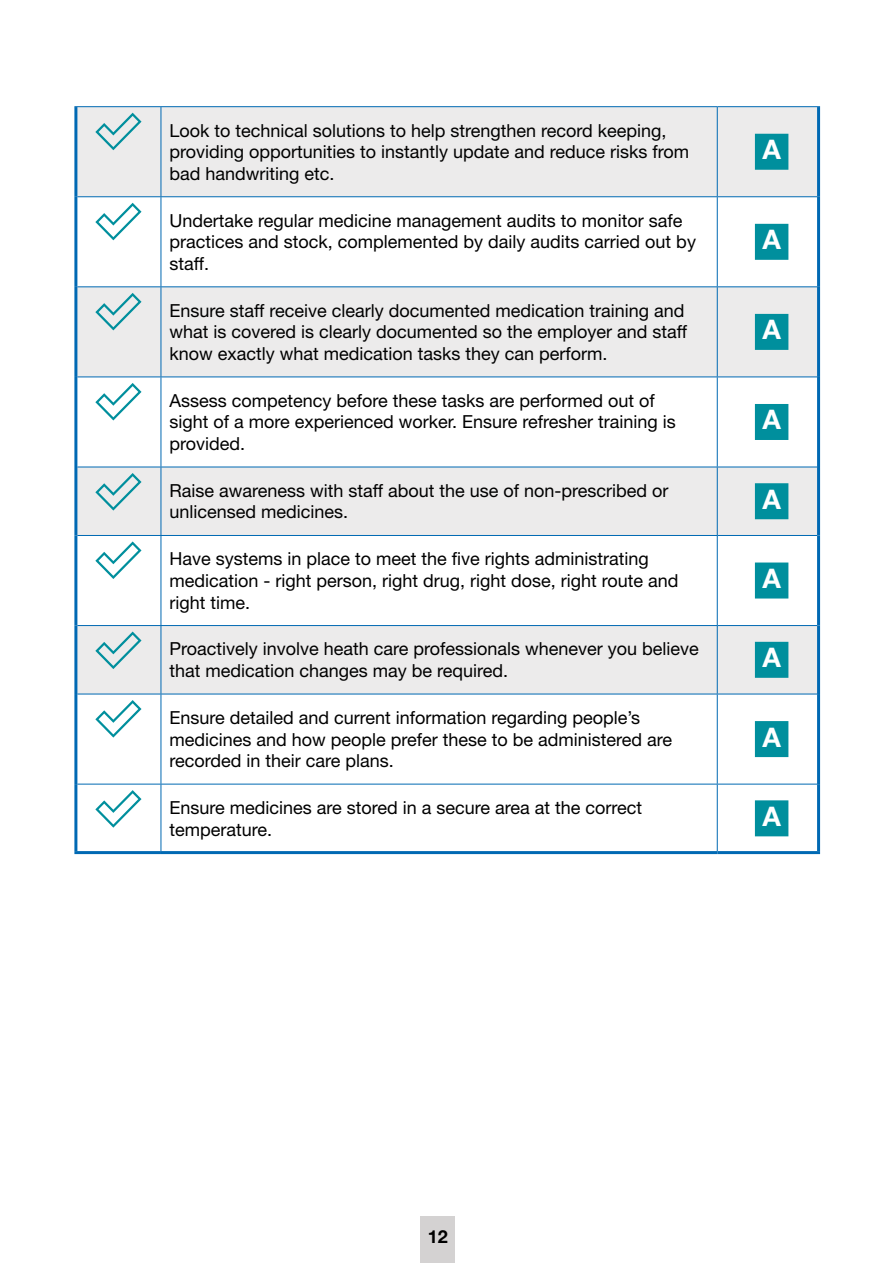
<style>
.page{position:relative;width:893px;height:1263px;background:#fff}
.page>*{position:absolute;margin:0;border:0;box-sizing:border-box;transform-origin:0 0}
.t1{font:700 27px "Helvetica Neue LT Std";color:#fff}
.t2{font:18px/21.6px "Helvetica Neue LT Std";color:#000}
.t3{font:700 18px "Helvetica Neue LT Std";color:#000}
</style>
<div class="page">
<div style="left:421px;top:1216px;width:34px;height:47px;background:#d4d2d2"></div>
<svg style="left:77px;top:107px;width:740px;height:587px;fill:#ecebeb"></svg>
<hr style="left:74px;top:107px;width:3px;height:90px;background:#0069b3">
<hr style="left:817px;top:107px;width:3px;height:90px;background:#0069b3">
<hr style="left:74px;top:197px;width:3px;height:90px;background:#0069b3">
<hr style="left:817px;top:197px;width:3px;height:90px;background:#0069b3">
<hr style="left:74px;top:287px;width:3px;height:90px;background:#0069b3">
<hr style="left:817px;top:287px;width:3px;height:90px;background:#0069b3">
<hr style="left:74px;top:377px;width:3px;height:90px;background:#0069b3">
<hr style="left:74px;top:467px;width:3px;height:68px;background:#0069b3">
<hr style="left:817px;top:377px;width:3px;height:90px;background:#0069b3">
<hr style="left:817px;top:467px;width:3px;height:68px;background:#0069b3">
<hr style="left:74px;top:106px;width:87px;height:1px;background:#0069b3">
<hr style="left:161px;top:106px;width:556px;height:1px;background:#0069b3">
<hr style="left:161px;top:107px;width:1px;height:89px;background:#0069b3">
<hr style="left:717px;top:106px;width:103px;height:1px;background:#0069b3">
<hr style="left:717px;top:107px;width:1px;height:89px;background:#0069b3">
<hr style="left:77px;top:196px;width:84px;height:1px;background:#0069b3">
<hr style="left:161px;top:196px;width:556px;height:1px;background:#0069b3">
<hr style="left:161px;top:197px;width:1px;height:89px;background:#0069b3">
<hr style="left:717px;top:196px;width:100px;height:1px;background:#0069b3">
<hr style="left:717px;top:197px;width:1px;height:89px;background:#0069b3">
<hr style="left:77px;top:286px;width:84px;height:1px;background:#0069b3">
<hr style="left:161px;top:286px;width:556px;height:1px;background:#0069b3">
<hr style="left:161px;top:287px;width:1px;height:90px;background:#0069b3">
<hr style="left:717px;top:286px;width:100px;height:1px;background:#0069b3">
<hr style="left:717px;top:287px;width:1px;height:90px;background:#0069b3">
<hr style="left:77px;top:377px;width:84px;height:1px;background:#0069b3">
<hr style="left:161px;top:377px;width:556px;height:1px;background:#0069b3">
<hr style="left:161px;top:377px;width:1px;height:90px;background:#0069b3">
<hr style="left:717px;top:377px;width:100px;height:1px;background:#0069b3">
<hr style="left:717px;top:377px;width:1px;height:90px;background:#0069b3">
<hr style="left:77px;top:467px;width:84px;height:1px;background:#0069b3">
<hr style="left:161px;top:467px;width:556px;height:1px;background:#0069b3">
<hr style="left:161px;top:467px;width:1px;height:68px;background:#0069b3">
<hr style="left:717px;top:467px;width:100px;height:1px;background:#0069b3">
<hr style="left:717px;top:467px;width:1px;height:68px;background:#0069b3">
<hr style="left:77px;top:535px;width:84px;height:1px;background:#0069b3">
<hr style="left:161px;top:535px;width:556px;height:1px;background:#0069b3">
<hr style="left:161px;top:536px;width:1px;height:89px;background:#0069b3">
<hr style="left:717px;top:535px;width:100px;height:1px;background:#0069b3">
<hr style="left:717px;top:536px;width:1px;height:89px;background:#0069b3">
<hr style="left:77px;top:625px;width:84px;height:1px;background:#0069b3">
<hr style="left:161px;top:625px;width:556px;height:1px;background:#0069b3">
<hr style="left:161px;top:626px;width:1px;height:68px;background:#0069b3">
<hr style="left:717px;top:625px;width:100px;height:1px;background:#0069b3">
<hr style="left:717px;top:626px;width:1px;height:68px;background:#0069b3">
<hr style="left:77px;top:694px;width:84px;height:1px;background:#0069b3">
<hr style="left:161px;top:694px;width:556px;height:1px;background:#0069b3">
<hr style="left:161px;top:694px;width:1px;height:90px;background:#0069b3">
<hr style="left:717px;top:694px;width:100px;height:1px;background:#0069b3">
<hr style="left:717px;top:694px;width:1px;height:90px;background:#0069b3">
<hr style="left:77px;top:784px;width:84px;height:1px;background:#0069b3">
<hr style="left:161px;top:784px;width:556px;height:1px;background:#0069b3">
<hr style="left:161px;top:784px;width:1px;height:67px;background:#0069b3">
<hr style="left:717px;top:784px;width:100px;height:1px;background:#0069b3">
<hr style="left:717px;top:784px;width:1px;height:67px;background:#0069b3">
<hr style="left:74px;top:535px;width:3px;height:90px;background:#0069b3">
<hr style="left:817px;top:535px;width:3px;height:90px;background:#0069b3">
<hr style="left:74px;top:625px;width:3px;height:69px;background:#0069b3">
<hr style="left:817px;top:625px;width:3px;height:69px;background:#0069b3">
<hr style="left:74px;top:694px;width:3px;height:90px;background:#0069b3">
<hr style="left:817px;top:694px;width:3px;height:90px;background:#0069b3">
<hr style="left:74px;top:784px;width:3px;height:67px;background:#0069b3">
<hr style="left:817px;top:784px;width:3px;height:67px;background:#0069b3">
<hr style="left:74px;top:851px;width:87px;height:3px;background:#0069b3">
<hr style="left:161px;top:851px;width:556px;height:3px;background:#0069b3">
<hr style="left:717px;top:851px;width:103px;height:3px;background:#0069b3">
<svg style="left:95px;top:113px;width:47px;height:37px;background:#c6dcde"></svg>
<div style="left:755px;top:134px;width:33px;height:36px;background:#008f9d"></div>
<svg style="left:95px;top:203px;width:47px;height:37px"></svg>
<div style="left:755px;top:224px;width:33px;height:36px;background:#008f9d"></div>
<svg style="left:95px;top:293px;width:47px;height:37px;background:#c6dcde"></svg>
<div style="left:755px;top:314px;width:33px;height:36px;background:#008f9d"></div>
<svg style="left:95px;top:383px;width:47px;height:37px"></svg>
<div style="left:755px;top:404px;width:33px;height:36px;background:#008f9d"></div>
<svg style="left:95px;top:473px;width:47px;height:38px;background:#c7dcde"></svg>
<div style="left:755px;top:483px;width:33px;height:36px;background:#008f9d"></div>
<svg style="left:95px;top:541px;width:47px;height:38px"></svg>
<div style="left:755px;top:562px;width:33px;height:36px;background:#008f9d"></div>
<svg style="left:95px;top:631px;width:47px;height:38px;background:#c7dcde"></svg>
<div style="left:755px;top:642px;width:33px;height:36px;background:#008f9d"></div>
<svg style="left:95px;top:700px;width:47px;height:38px"></svg>
<div style="left:755px;top:721px;width:33px;height:36px;background:#008f9d"></div>
<svg style="left:95px;top:790px;width:47px;height:38px"></svg>
<div style="left:755px;top:800px;width:33px;height:36px;background:#008f9d"></div>
<p class="t2" style="left:169px;top:119px;width:521px">Look to technical solutions to help strengthen record keeping, providing opportunities to instantly update and reduce risks from bad handwriting etc.</p>
<p class="t2" style="left:169px;top:209px;width:528px">Undertake regular medicine management audits to monitor safe practices and stock, complemented by daily audits carried out by staff.</p>
<p class="t2" style="left:169px;top:299px;width:519px">Ensure staff receive clearly documented medication training and what is covered is clearly documented so the employer and staff know exactly what medication tasks they can perform.</p>
<p class="t2" style="left:169px;top:389px;width:508px">Assess competency before these tasks are performed out of sight of a more experienced worker. Ensure refresher training is provided.</p>
<h1 class="t1" style="left:762px;top:133px;width:20px">A</h1>
<h1 class="t1" style="left:762px;top:223px;width:20px">A</h1>
<h1 class="t1" style="left:762px;top:313px;width:20px">A</h1>
<h1 class="t1" style="left:762px;top:403px;width:20px">A</h1>
<p class="t2" style="left:169px;top:479px;width:501px">Raise awareness with staff about the use of non-prescribed or unlicensed medicines.</p>
<h1 class="t1" style="left:762px;top:482px;width:20px">A</h1>
<p class="t2" style="left:169px;top:548px;width:511px">Have systems in place to meet the five rights administrating medication - right person, right drug, right dose, right route and right time.</p>
<h1 class="t1" style="left:762px;top:562px;width:20px">A</h1>
<p class="t2" style="left:169px;top:638px;width:531px">Proactively involve heath care professionals whenever you believe that medication changes may be required.</p>
<h1 class="t1" style="left:762px;top:641px;width:20px">A</h1>
<p class="t2" style="left:169px;top:706px;width:504px">Ensure detailed and current information regarding people’s medicines and how people prefer these to be administered are recorded in their care plans.</p>
<h1 class="t1" style="left:762px;top:720px;width:20px">A</h1>
<p class="t2" style="left:169px;top:796px;width:474px">Ensure medicines are stored in a secure area at the correct temperature.</p>
<h1 class="t1" style="left:762px;top:799px;width:20px">A</h1>
<p class="t3" style="left:428px;top:1225px;width:22px">12</p>
</div>
